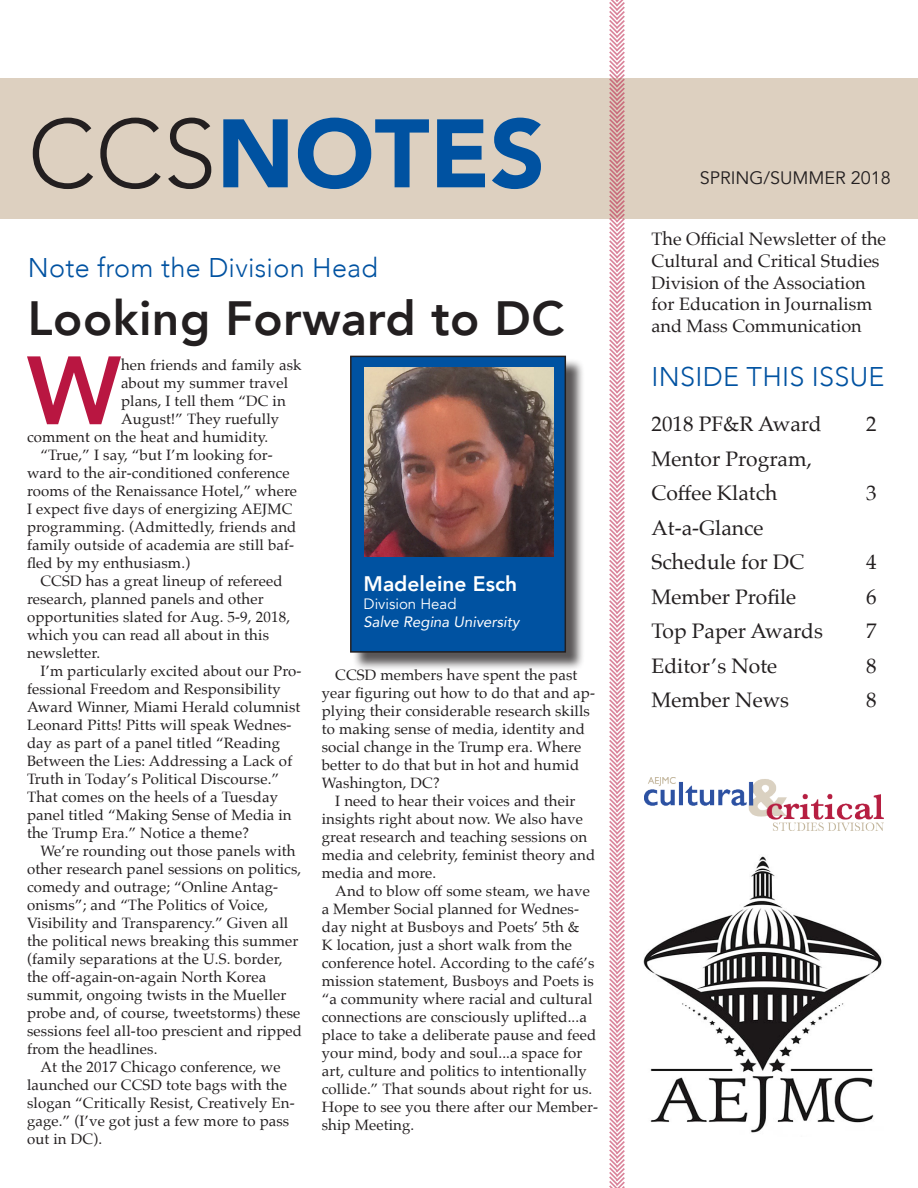
<style>
.page{position:relative;width:918px;height:1188px;background:#fff}
.page>*{position:absolute;margin:0;border:0;box-sizing:border-box;transform-origin:0 0}
.t1{font:900 96px "Avenir";color:#0052a1}
.t2{font:800 95.85px "Avenir";color:#b91641}
.t3{font:800 48px "Avenir";letter-spacing:.01em;color:#231f20}
.t4{font:300 27px "Avenir";letter-spacing:.01em;color:#0052a1}
.t5{font:21px "Palatino";color:#231f20}
.t6{font:800 21px "Avenir";color:#fff}
.t7{font:18px/21.6px "Palatino";color:#231f20}
.t8{font:18px "Avenir";color:#231f20}
.t9{font:15px/18px "Palatino";letter-spacing:.01em;color:#231f20}
.t10{font:italic 15px "Avenir";color:#fff}
.t11{font:15px "Avenir";color:#fff}
.s1{font-weight:300;color:#231f20}
</style>
<div class="page">
<img style="left:645px;top:778px;width:239px;height:53px">
<div style="left:1px;top:79px;width:917px;height:140px;background:#ddd0c0"></div>
<svg style="left:607px;top:0;width:20px;height:1188px"></svg>
<img style="left:643px;top:856px;width:239px;height:277px">
<div style="left:352px;top:358px;width:233px;height:313px;background:#231f20;opacity:.75"></div>
<div style="left:351px;top:356px;width:214px;height:296px;background:#0052a1"></div>
<div style="left:350px;top:356px;width:216px;height:297px;border:2px solid #231f20"></div>
<img style="left:364px;top:367px;width:190px;height:189px">
<p class="t1" style="left:28px;top:72px;width:519px"><span class="s1">CCS</span>NOTES</p>
<p class="t4" style="left:28px;top:252px;width:352px">Note from the Division Head</p>
<p class="t3" style="left:28px;top:281px;width:538px">Looking Forward to DC</p>
<p class="t2" style="left:27px;top:316px;width:96px">W</p>
<p class="t9" style="left:121px;top:356px;width:182px">hen friends and family ask</p>
<p class="t9" style="left:121px;top:374px;width:169px">about my summer travel</p>
<p class="t9" style="left:121px;top:392px;width:166px">plans, I tell them “DC in</p>
<p class="t9" style="left:121px;top:410px;width:160px">August!” They ruefully</p>
<p class="t9" style="left:27px;top:428px;width:243px">comment on the heat and humidity.</p>
<p class="t9" style="left:27px;top:446px;width:272px;text-indent:14px">“True,” I say, “but I’m looking for&shy;ward to the air-conditioned conference rooms of the Renaissance Hotel,” where I expect five days of energizing AEJMC programming. (Admittedly, friends and family outside of academia are still baf&shy;fled by my enthusiasm.)</p>
<p class="t9" style="left:27px;top:572px;width:265px;text-indent:14px">CCSD has a great lineup of refereed research, planned panels and other opportunities slated for Aug. 5-9, 2018, which you can read all about in this newsletter.</p>
<p class="t9" style="left:27px;top:662px;width:276px;text-indent:14px">I’m particularly excited about our Pro&shy;fessional Freedom and Responsibility Award Winner, Miami Herald columnist Leonard Pitts! Pitts will speak Wednes&shy;day as part of a panel titled “Reading Between the Lies: Addressing a Lack of Truth in Today’s Political Discourse.” That comes on the heels of a Tuesday panel titled “Making Sense of Media in the Trump Era.” Notice a theme?</p>
<p class="t9" style="left:27px;top:842px;width:277px;text-indent:14px">We’re rounding out those panels with other research panel sessions on politics, comedy and outrage; “Online Antag&shy;onisms”; and “The Politics of Voice, Visibility and Transparency.” Given all the political news breaking this summer (family separations at the U.S. border, the off-again-on-again North Korea summit, ongoing twists in the Mueller probe and, of course, tweetstorms) these sessions feel all-too prescient and ripped from the headlines.</p>
<p class="t9" style="left:27px;top:1058px;width:269px;text-indent:14px">At the 2017 Chicago conference, we launched our CCSD tote bags with the slogan “Critically Resist, Creatively En&shy;gage.” (I’ve got just a few more to pass out in DC).</p>
<p class="t6" style="left:364px;top:568px;width:155px">Madeleine Esch</p>
<p class="t11" style="left:364px;top:595px;width:95px">Division Head</p>
<p class="t10" style="left:364px;top:613px;width:157px">Salve Regina University</p>
<p class="t9" style="left:322px;top:666px;width:275px;text-indent:14px">CCSD members have spent the past year figuring out how to do that and ap&shy;plying their considerable research skills to making sense of media, identity and social change in the Trump era. Where better to do that but in hot and humid Washington, DC?</p>
<p class="t9" style="left:322px;top:792px;width:275px;text-indent:14px">I need to hear their voices and their insights right about now. We also have great research and teaching sessions on media and celebrity, feminist theory and media and more.</p>
<p class="t9" style="left:322px;top:882px;width:278px;text-indent:14px">And to blow off some steam, we have a Member Social planned for Wednes&shy;day night at Busboys and Poets’ 5th &amp;<br>K location, just a short walk from the conference hotel. According to the café’s mission statement, Busboys and Poets is “a community where racial and cultural connections are consciously uplifted...a place to take a deliberate pause and feed your mind, body and soul...a space for art, culture and politics to intentionally collide.” That sounds about right for us.<br>Hope to see you there after our Member&shy;ship Meeting.</p>
<p class="t8" style="left:700px;top:167px;width:193px">SPRING/SUMMER 2018</p>
<p class="t7" style="left:652px;top:228px;width:236px">The Official Newsletter of the<br>Cultural and Critical Studies<br>Division of the Association for Education in Journalism and Mass Communication</p>
<p class="t4" style="left:652px;top:361px;width:234px">INSIDE THIS ISSUE</p>
<p class="t5" style="left:652px;top:407px;width:172px">2018 PF&amp;R Award</p>
<p class="t5" style="left:866px;top:407px;width:12px">2</p>
<p class="t5" style="left:652px;top:441px;width:162px">Mentor Program,</p>
<p class="t5" style="left:652px;top:476px;width:127px">Coffee Klatch</p>
<p class="t5" style="left:866px;top:476px;width:12px">3</p>
<p class="t5" style="left:652px;top:510px;width:113px">At-a-Glance</p>
<p class="t5" style="left:652px;top:545px;width:154px">Schedule for DC</p>
<p class="t5" style="left:866px;top:545px;width:12px">4</p>
<p class="t5" style="left:652px;top:579px;width:146px">Member Profile</p>
<p class="t5" style="left:866px;top:579px;width:12px">6</p>
<p class="t5" style="left:652px;top:614px;width:173px">Top Paper Awards</p>
<p class="t5" style="left:866px;top:614px;width:12px">7</p>
<p class="t5" style="left:652px;top:648px;width:127px">Editor’s Note</p>
<p class="t5" style="left:866px;top:648px;width:12px">8</p>
<p class="t5" style="left:652px;top:683px;width:139px">Member News</p>
<p class="t5" style="left:866px;top:683px;width:12px">8</p>
</div>
